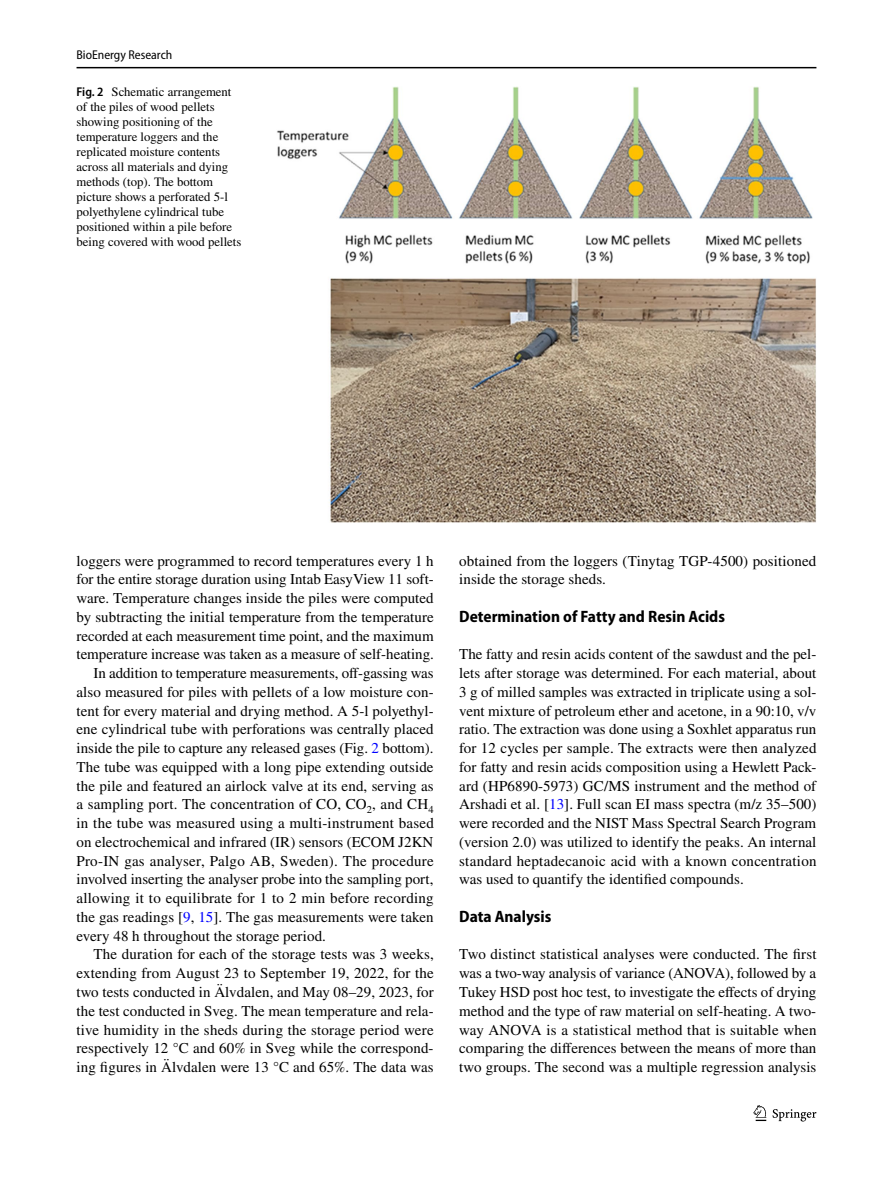
<style>
.page{position:relative;width:893px;height:1187px;background:#fff}
.page>*{position:absolute;margin:0;border:0;box-sizing:border-box;transform-origin:0 0}
.t1{font:700 semi-condensed 16.5px "Myriad Pro";color:#000}
.t2{font:15px/18.8px "STIX";letter-spacing:.005em;color:#000;text-align:justify}
.t3{font:12.75px/15px "STIX";color:#000}
.t4{font:semi-condensed 12.75px "Myriad Pro";color:#000}
.s1{font-family:"Myriad Pro";font-weight:600;font-stretch:semi-condensed}
.s2{color:#00f}
</style>
<div class="page">
<hr style="left:77px;top:67px;width:739px;height:1px;background:#000">
<svg style="left:753px;top:1105px;width:13px;height:15px"></svg>
<svg style="left:773px;top:1109px;width:43px;height:12px"></svg>
<img style="left:277px;top:87px;width:539px;height:435px">
<p class="t4" style="left:77px;top:48px;width:97px">BioEnergy Research</p>
<p class="t3" style="left:77px;top:85px;width:166px"><span class="s1">Fig. 2</span> Schematic arrangement of the piles of wood pellets showing positioning of the temperature loggers and the replicated moisture contents across all materials and dying methods (top). The bottom picture shows a perforated 5-l polyethylene cylindrical tube positioned within a pile before being covered with wood pellets</p>
<p class="t2" style="left:77px;top:552px;width:359px">loggers were programmed to record temperatures every 1 h</p>
<p class="t2" style="left:77px;top:571px;width:359px">for the entire storage duration using Intab EasyView 11 soft-</p>
<p class="t2" style="left:77px;top:589px;width:359px">ware. Temperature changes inside the piles were computed</p>
<p class="t2" style="left:77px;top:608px;width:359px">by subtracting the initial temperature from the temperature</p>
<p class="t2" style="left:77px;top:627px;width:359px">recorded at each measurement time point, and the maximum</p>
<p class="t2" style="left:77px;top:646px;width:359px">temperature increase was taken as a measure of self-heating.</p>
<p class="t2" style="left:94px;top:664px;width:341px">In addition to temperature measurements, off-gassing was</p>
<p class="t2" style="left:77px;top:683px;width:359px">also measured for piles with pellets of a low moisture con-</p>
<p class="t2" style="left:77px;top:702px;width:359px">tent for every material and drying method. A 5-l polyethyl-</p>
<p class="t2" style="left:77px;top:721px;width:359px">ene cylindrical tube with perforations was centrally placed</p>
<p class="t2" style="left:77px;top:739px;width:359px">inside the pile to capture any released gases (Fig. <span class="s2">2</span> bottom).</p>
<p class="t2" style="left:77px;top:758px;width:359px">The tube was equipped with a long pipe extending outside</p>
<p class="t2" style="left:77px;top:777px;width:359px">the pile and featured an airlock valve at its end, serving as</p>
<p class="t2" style="left:77px;top:796px;width:359px">a sampling port. The concentration of CO, CO<sub>2</sub>, and CH<sub>4</sub></p>
<p class="t2" style="left:77px;top:814px;width:359px">in the tube was measured using a multi-instrument based</p>
<p class="t2" style="left:77px;top:833px;width:358px">on electrochemical and infrared (IR) sensors (ECOM J2KN</p>
<p class="t2" style="left:77px;top:852px;width:359px">Pro-IN gas analyser, Palgo AB, Sweden). The procedure</p>
<p class="t2" style="left:77px;top:871px;width:358px">involved inserting the analyser probe into the sampling port,</p>
<p class="t2" style="left:77px;top:889px;width:359px">allowing it to equilibrate for 1 to 2 min before recording</p>
<p class="t2" style="left:77px;top:908px;width:359px">the gas readings [<span class="s2">9</span>, <span class="s2">15</span>]. The gas measurements were taken</p>
<p class="t2" style="left:77px;top:927px;width:251px">every 48 h throughout the storage period.</p>
<p class="t2" style="left:94px;top:946px;width:342px">The duration for each of the storage tests was 3 weeks,</p>
<p class="t2" style="left:77px;top:964px;width:359px">extending from August 23 to September 19, 2022, for the</p>
<p class="t2" style="left:77px;top:983px;width:359px">two tests conducted in Älvdalen, and May 08–29, 2023, for</p>
<p class="t2" style="left:77px;top:1002px;width:359px">the test conducted in Sveg. The mean temperature and rela-</p>
<p class="t2" style="left:77px;top:1021px;width:359px">tive humidity in the sheds during the storage period were</p>
<p class="t2" style="left:77px;top:1039px;width:359px">respectively 12 °C and 60% in Sveg while the correspond-</p>
<p class="t2" style="left:77px;top:1058px;width:359px">ing figures in Älvdalen were 13 °C and 65%. The data was</p>
<p class="t2" style="left:459px;top:552px;width:359px">obtained from the loggers (Tinytag TGP-4500) positioned inside the storage sheds.</p>
<p class="t1" style="left:459px;top:607px;width:267px">Determination of Fatty and Resin Acids</p>
<p class="t2" style="left:459px;top:646px;width:359px">The fatty and resin acids content of the sawdust and the pel&shy;lets after storage was determined. For each material, about 3 g of milled samples was extracted in triplicate using a sol&shy;vent mixture of petroleum ether and acetone, in a 90:10, v/v ratio. The extraction was done using a Soxhlet apparatus run for 12 cycles per sample. The extracts were then analyzed for fatty and resin acids composition using a Hewlett Pack&shy;ard (HP6890-5973) GC/MS instrument and the method of Arshadi et al. [<span class="s2">13</span>]. Full scan EI mass spectra (m/z 35–500) were recorded and the NIST Mass Spectral Search Program (version 2.0) was utilized to identify the peaks. An internal standard heptadecanoic acid with a known concentration was used to quantify the identified compounds.</p>
<p class="t1" style="left:459px;top:907px;width:94px">Data Analysis</p>
<p class="t2" style="left:459px;top:946px;width:359px">Two distinct statistical analyses were conducted. The first was a two-way analysis of variance (ANOVA), followed by a Tukey HSD post hoc test, to investigate the effects of drying method and the type of raw material on self-heating. A two&shy;way ANOVA is a statistical method that is suitable when comparing the differences between the means of more than two groups. The second was a multiple regression analysis</p>
</div>
